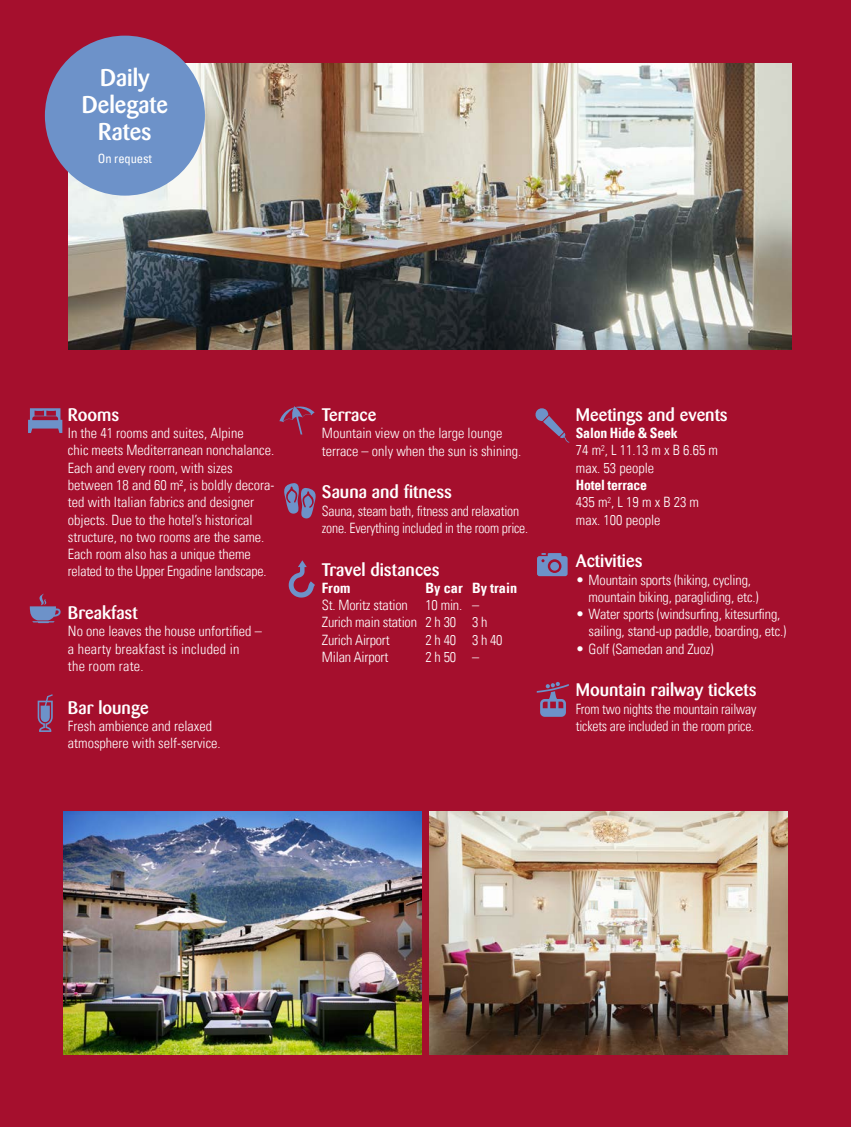
<style>
.page{position:relative;width:851px;height:1127px;background:#fff}
.page>*{position:absolute;margin:0;border:0;box-sizing:border-box;transform-origin:0 0}
.t1{font:500 24px/27px "Barmeno";color:#fff;text-align:center}
.t2{font:500 18px "Barmeno";color:#fff}
.t3{font:14.25px/17.2px "Univers Com 47 Light Cond";color:#fff}
.t4{font:14.25px/17.2px "Univers Com 47 Light Cond";color:#fff;scale:.96 1}
.t5{font:14.25px "Univers Com 67 Bold Cond";letter-spacing:-.015em;color:#fff}
.t6{font:condensed 12.75px "Univers Com 57";letter-spacing:-.005em;color:#fff}
</style>
<div class="page">
<div style="left:0;top:0;width:850px;height:1127px;background:#a50f2d"></div>
<svg style="left:28px;top:408px;width:34px;height:25px"></svg>
<svg style="left:288px;top:560px;width:27px;height:37px"></svg>
<svg style="left:284px;top:483px;width:32px;height:36px"></svg>
<svg style="left:30px;top:594px;width:31px;height:29px"></svg>
<svg style="left:38px;top:694px;width:15px;height:38px"></svg>
<svg style="left:279px;top:406px;width:35px;height:28px"></svg>
<svg style="left:537px;top:553px;width:30px;height:23px"></svg>
<svg style="left:535px;top:408px;width:34px;height:35px"></svg>
<svg style="left:536px;top:682px;width:32px;height:35px"></svg>
<img style="left:64px;top:811px;width:357px;height:243px">
<img style="left:68px;top:64px;width:723px;height:285px">
<img style="left:429px;top:811px;width:358px;height:243px">
<div style="left:45px;top:36px;width:160px;height:160px;background:#6d92c9;border-radius:50%"></div>
<h1 class="t1" style="left:82px;top:65px;width:87px">Daily<br>Delegate<br>Rates</h1>
<p class="t6" style="left:98px;top:151px;width:56px">On request</p>
<p class="t2" style="left:68px;top:404px;width:53px">Rooms</p>
<p class="t3" style="left:68px;top:425px;width:208px">In the 41 rooms and suites, Alpine<br>chic meets Mediterranean nonchalance.<br>Each and every room, with sizes between 18 and 60 m², is boldly decora&shy;ted with Italian fabrics and designer objects. Due to the hotel’s historical structure, no two rooms are the same.<br>Each room also has a unique theme related to the Upper Engadine landscape.</p>
<p class="t2" style="left:68px;top:602px;width:71px">Breakfast</p>
<p class="t3" style="left:68px;top:623px;width:195px">No one leaves the house unfortified – a hearty breakfast is included in<br>the room rate.</p>
<p class="t2" style="left:68px;top:697px;width:82px">Bar lounge</p>
<p class="t3" style="left:68px;top:717px;width:154px">Fresh ambience and relaxed atmosphere with self-service.</p>
<p class="t2" style="left:322px;top:404px;width:56px">Terrace</p>
<p class="t3" style="left:322px;top:425px;width:201px">Mountain view on the large lounge terrace – only when the sun is shining.</p>
<p class="t2" style="left:322px;top:481px;width:132px">Sauna and fitness</p>
<p class="t4" style="left:322px;top:502px;width:216px">Sauna, steam bath, fitness and relaxation zone. Everything included in the room price.</p>
<p class="t2" style="left:322px;top:559px;width:119px">Travel distances</p>
<p class="t5" style="left:322px;top:579px;width:30px">From</p>
<p class="t5" style="left:425px;top:579px;width:93px">By car By train</p>
<p class="t3" style="left:322px;top:596px;width:167px">St. Moritz station 10 min. –<br>Zurich main station 2 h 30 3 h<br>Zurich Airport</p>
<p class="t3" style="left:425px;top:631px;width:79px">2 h 40 3 h 40</p>
<p class="t3" style="left:322px;top:648px;width:68px">Milan Airport</p>
<p class="t3" style="left:425px;top:648px;width:55px">2 h 50 –</p>
<p class="t2" style="left:575px;top:404px;width:153px">Meetings and events</p>
<p class="t5" style="left:575px;top:424px;width:103px">Salon Hide &amp; Seek</p>
<p class="t3" style="left:575px;top:442px;width:144px">74 m<sup>2</sup>, L 11.13 m x B 6.65 m max. 53 people</p>
<p class="t5" style="left:575px;top:476px;width:73px">Hotel terrace</p>
<p class="t3" style="left:575px;top:494px;width:125px">435 m<sup>2</sup>, L 19 m x B 23 m max. 100 people</p>
<p class="t2" style="left:575px;top:550px;width:68px">Activities</p>
<p class="t3" style="left:588px;top:571px;width:171px;text-indent:-13px">• Mountain sports (hiking, cycling, mountain biking, paragliding, etc.)</p>
<p class="t3" style="left:588px;top:605px;width:199px;text-indent:-13px">• Water sports (windsurfing, kitesurfing, sailing, stand-up paddle, boarding, etc.)</p>
<p class="t3" style="left:575px;top:640px;width:139px">• Golf (Samedan and Zuoz)</p>
<p class="t2" style="left:575px;top:679px;width:182px">Mountain railway tickets</p>
<p class="t4" style="left:575px;top:700px;width:189px">From two nights the mountain railway tickets are included in the room price.</p>
</div>
